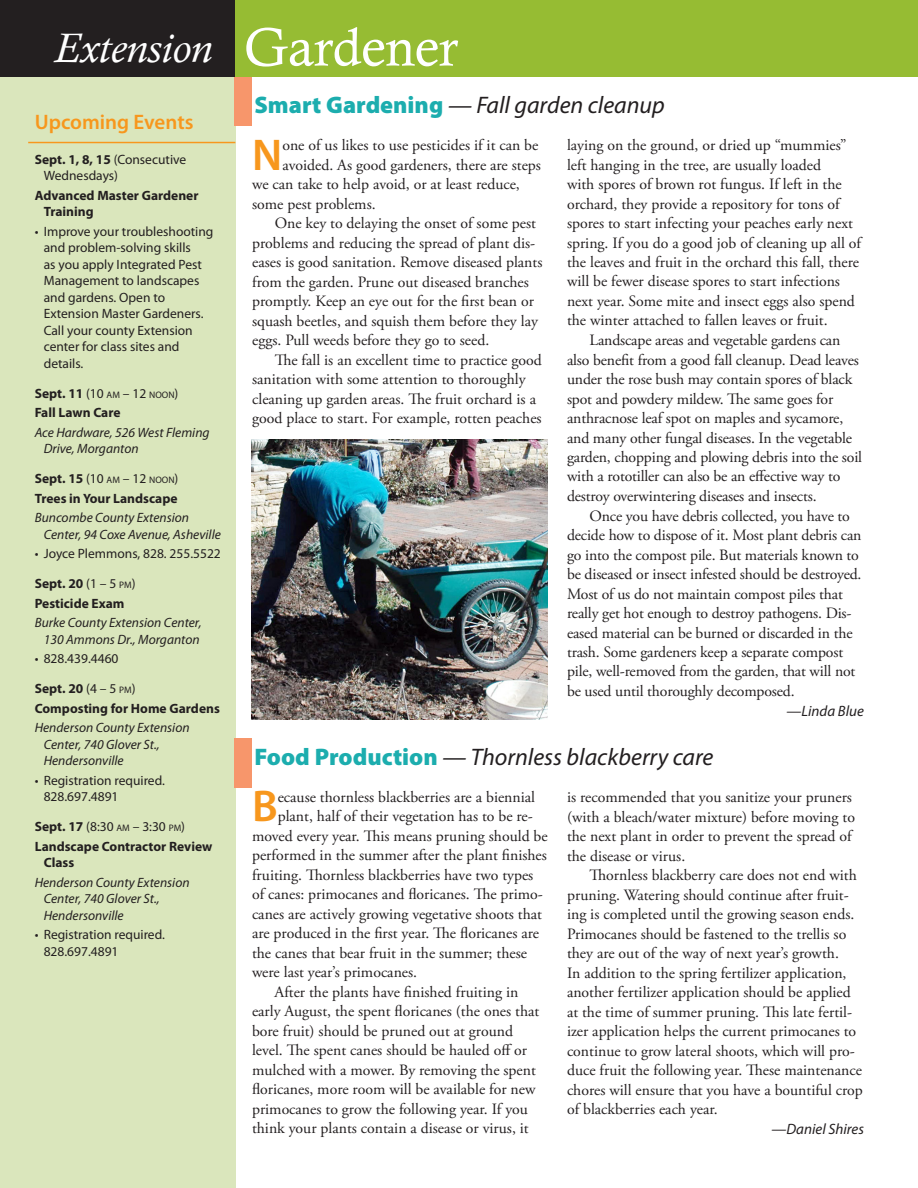
<style>
.page{position:relative;width:918px;height:1188px;background:#fff}
.page>*{position:absolute;margin:0;border:0;box-sizing:border-box;transform-origin:0 0}
.t1{font:54px "Calisto";letter-spacing:-.01em;color:#fff}
.Body_text{font:600 44.7px "Myriad Pro";color:#f7971d}
.t2{font:italic 42px "Calisto";color:#fff}
.Headline_2{font:italic 24px "Myriad Pro";color:#231f20}
.Calendar{font:600 21px "Myriad Pro";color:#f7971d}
.Body_text-2{font:15.75px/19.5px "Adobe Garamond Pro";color:#231f20}
.Byline{font:italic 15px "Myriad Pro";color:#231f20}
.Calendar-2{font:13.5px/16.5px "Myriad Pro";color:#231f20}
.Calendar-3{font:italic 13.5px/16.5px "Myriad Pro";color:#231f20}
.Calendar-4{font:700 13.5px/16.5px "Myriad Pro";color:#231f20}
.s1{font-weight:900;font-style:normal;color:#1cadae}
.s2{font-weight:700}
.s3{font-weight:400}
.s4{font-weight:400;font-size:9.45px}
.s5{font-size:9.45px}
</style>
<div class="page">
<div style="left:0;top:72px;width:235px;height:1116px;background:#dae6bc"></div>
<hr style="left:28px;top:142px;width:207px;height:1px;background:#f7971d">
<div style="left:234px;top:76px;width:18px;height:50px;background:#f7966b"></div>
<div style="left:234px;top:0;width:684px;height:76px;background:#96bc33"></div>
<div style="left:0;top:0;width:234px;height:76px;background:#231f20"></div>
<div style="left:234px;top:738px;width:18px;height:50px;background:#f7966b"></div>
<img style="left:252px;top:439px;width:296px;height:280px">
<p class="t2" style="left:54px;top:24px;width:160px">Extension</p>
<p class="t1" style="left:244px;top:16px;width:215px">Gardener</p>
<p class="Headline_2" style="left:255px;top:90px;width:412px"><span class="s1">Smart Gardening</span> — Fall garden cleanup</p>
<p class="Calendar" style="left:35px;top:109px;width:160px">Upcoming Events</p>
<p class="Calendar-2" style="left:44px;top:151px;width:144px;text-indent:-9px"><span class="s2">Sept. 1, 8, 15</span> (Consecutive<br>Wednesdays)</p>
<p class="Calendar-4" style="left:44px;top:186px;width:156px;text-indent:-9px">Advanced Master Gardener<br>Training</p>
<p class="Calendar-2" style="left:44px;top:223px;width:171px;text-indent:-9px">• Improve your troubleshooting and problem-solving skills<br>as you apply Integrated Pest<br>Management to landscapes and gardens. Open to<br>Extension Master Gardeners.<br>Call your county Extension center for class sites and details.</p>
<p class="Calendar-4" style="left:35px;top:384px;width:145px">Sept. 11 <span class="s3">(10</span> <span class="s4">AM</span> <span class="s3">– 12</span> <span class="s4">NOON</span><span class="s3">)</span></p>
<p class="Calendar-4" style="left:35px;top:404px;width:87px">Fall Lawn Care</p>
<p class="Calendar-3" style="left:44px;top:424px;width:167px;text-indent:-9px">Ace Hardware, 526 West Fleming<br>Drive, Morganton</p>
<p class="Calendar-4" style="left:35px;top:470px;width:145px">Sept. 15 <span class="s3">(10</span> <span class="s4">AM</span> <span class="s3">– 12</span> <span class="s4">NOON</span><span class="s3">)</span></p>
<p class="Calendar-4" style="left:35px;top:489px;width:144px">Trees in Your Landscape</p>
<p class="Calendar-3" style="left:44px;top:509px;width:179px;text-indent:-9px">Buncombe County Extension<br>Center, 94 Coxe Avenue, Asheville</p>
<p class="Calendar-2" style="left:35px;top:545px;width:188px">• Joyce Plemmons, 828. 255.5522</p>
<p class="Calendar-4" style="left:35px;top:575px;width:102px">Sept. 20 <span class="s3">(1 – 5</span> <span class="s4">PM</span><span class="s3">)</span></p>
<p class="Calendar-4" style="left:35px;top:594px;width:91px">Pesticide Exam</p>
<p class="Calendar-3" style="left:35px;top:614px;width:168px;text-align:center">Burke County Extension Center,<br>130 Ammons Dr., Morganton</p>
<p class="Calendar-2" style="left:35px;top:650px;width:85px">• 828.439.4460</p>
<p class="Calendar-4" style="left:35px;top:680px;width:102px">Sept. 20 <span class="s3">(4 – 5</span> <span class="s4">PM</span><span class="s3">)</span></p>
<p class="Calendar-4" style="left:35px;top:699px;width:187px">Composting for Home Gardens</p>
<p class="Calendar-3" style="left:44px;top:719px;width:147px;text-indent:-9px">Henderson County Extension<br>Center, 740 Glover St.,<br>Hendersonville</p>
<p class="Calendar-2" style="left:44px;top:772px;width:123px;text-indent:-9px">• Registration required.<br>828.697.4891</p>
<p class="Calendar-2" style="left:35px;top:818px;width:152px"><span class="s2">Sept. 17</span> (8:30 <span class="s5">AM</span> – 3:30 <span class="s5">PM</span>)</p>
<p class="Calendar-4" style="left:44px;top:837px;width:170px;text-indent:-9px">Landscape Contractor Review<br>Class</p>
<p class="Calendar-3" style="left:44px;top:874px;width:147px;text-indent:-9px">Henderson County Extension<br>Center, 740 Glover St.,<br>Hendersonville</p>
<p class="Calendar-2" style="left:44px;top:926px;width:123px;text-indent:-9px">• Registration required.<br>828.697.4891</p>
<p class="Body_text" style="left:252px;top:126px;width:32px">N</p>
<p class="Body_text-2" style="left:282px;top:136px;width:258px">one of us likes to use pesticides if it can be</p>
<p class="Body_text-2" style="left:567px;top:136px;width:296px">laying on the ground, or dried up “mummies” left hanging in the tree, are usually loaded<br>with spores of brown rot fungus. If left in the orchard, they provide a repository for tons of spores to start infecting your peaches early next spring. If you do a good job of cleaning up all of the leaves and fruit in the orchard this fall, there will be fewer disease spores to start infections next year. Some mite and insect eggs also spend the winter attached to fallen leaves or fruit.</p>
<p class="Body_text-2" style="left:567px;top:331px;width:297px;text-indent:23px">Landscape areas and vegetable gardens can also benefit from a good fall cleanup. Dead leaves under the rose bush may contain spores of black spot and powdery mildew. The same goes for anthracnose leaf spot on maples and sycamore, and many other fungal diseases. In the vegetable garden, chopping and plowing debris into the soil with a rototiller can also be an effective way to destroy overwintering diseases and insects.</p>
<p class="Body_text-2" style="left:567px;top:506px;width:296px;text-indent:23px">Once you have debris collected, you have to decide how to dispose of it. Most plant debris can go into the compost pile. But materials known to be diseased or insect infested should be destroyed.<br>Most of us do not maintain compost piles that really get hot enough to destroy pathogens. Dis&shy;eased material can be burned or discarded in the trash. Some gardeners keep a separate compost pile, well-removed from the garden, that will not be used until thoroughly decomposed.</p>
<p class="Byline" style="left:786px;top:701px;width:79px">—Linda Blue</p>
<p class="Body_text-2" style="left:282px;top:155px;width:260px">avoided. As good gardeners, there are steps</p>
<p class="Body_text-2" style="left:252px;top:175px;width:269px">we can take to help avoid, or at least reduce,</p>
<p class="Body_text-2" style="left:252px;top:194px;width:125px">some pest problems.</p>
<p class="Body_text-2" style="left:252px;top:214px;width:292px;text-indent:23px">One key to delaying the onset of some pest problems and reducing the spread of plant dis&shy;eases is good sanitation. Remove diseased plants from the garden. Prune out diseased branches promptly. Keep an eye out for the first bean or squash beetles, and squish them before they lay eggs. Pull weeds before they go to seed.</p>
<p class="Body_text-2" style="left:252px;top:350px;width:291px;text-indent:23px">The fall is an excellent time to practice good sanitation with some attention to thoroughly cleaning up garden areas. The fruit orchard is a good place to start. For example, rotten peaches</p>
<p class="Headline_2" style="left:254px;top:742px;width:461px"><span class="s1">Food Production</span> — Thornless blackberry care</p>
<p class="Body_text" style="left:252px;top:778px;width:27px">B</p>
<p class="Body_text-2" style="left:278px;top:787px;width:259px">ecause thornless blackberries are a biennial</p>
<p class="Body_text-2" style="left:567px;top:788px;width:289px">is recommended that you sanitize your pruners (with a bleach/water mixture) before moving to the next plant in order to prevent the spread of the disease or virus.</p>
<p class="Body_text-2" style="left:567px;top:866px;width:297px;text-indent:23px">Thornless blackberry care does not end with pruning. Watering should continue after fruit&shy;ing is completed until the growing season ends.<br>Primocanes should be fastened to the trellis so they are out of the way of next year’s growth.<br>In addition to the spring fertilizer application, another fertilizer application should be applied at the time of summer pruning. This late fertil&shy;izer application helps the current primocanes to continue to grow lateral shoots, which will pro&shy;duce fruit the following year. These maintenance chores will ensure that you have a bountiful crop of blackberries each year.</p>
<p class="Byline" style="left:771px;top:1120px;width:94px">—Daniel Shires</p>
<p class="Body_text-2" style="left:278px;top:807px;width:257px">plant, half of their vegetation has to be re-</p>
<p class="Body_text-2" style="left:252px;top:826px;width:297px">moved every year. This means pruning should be</p>
<p class="Body_text-2" style="left:252px;top:846px;width:296px">performed in the summer after the plant finishes</p>
<p class="Body_text-2" style="left:252px;top:865px;width:283px">fruiting. Thornless blackberries have two types</p>
<p class="Body_text-2" style="left:252px;top:885px;width:292px">of canes: primocanes and floricanes. The primo-</p>
<p class="Body_text-2" style="left:252px;top:904px;width:292px">canes are actively growing vegetative shoots that</p>
<p class="Body_text-2" style="left:252px;top:924px;width:289px">are produced in the first year. The floricanes are</p>
<p class="Body_text-2" style="left:252px;top:943px;width:277px">the canes that bear fruit in the summer; these</p>
<p class="Body_text-2" style="left:252px;top:963px;width:167px">were last year’s primocanes.</p>
<p class="Body_text-2" style="left:252px;top:982px;width:289px;text-indent:23px">After the plants have finished fruiting in early August, the spent floricanes (the ones that bore fruit) should be pruned out at ground level. The spent canes should be hauled off or mulched with a mower. By removing the spent floricanes, more room will be available for new primocanes to grow the following year. If you think your plants contain a disease or virus, it</p>
</div>
